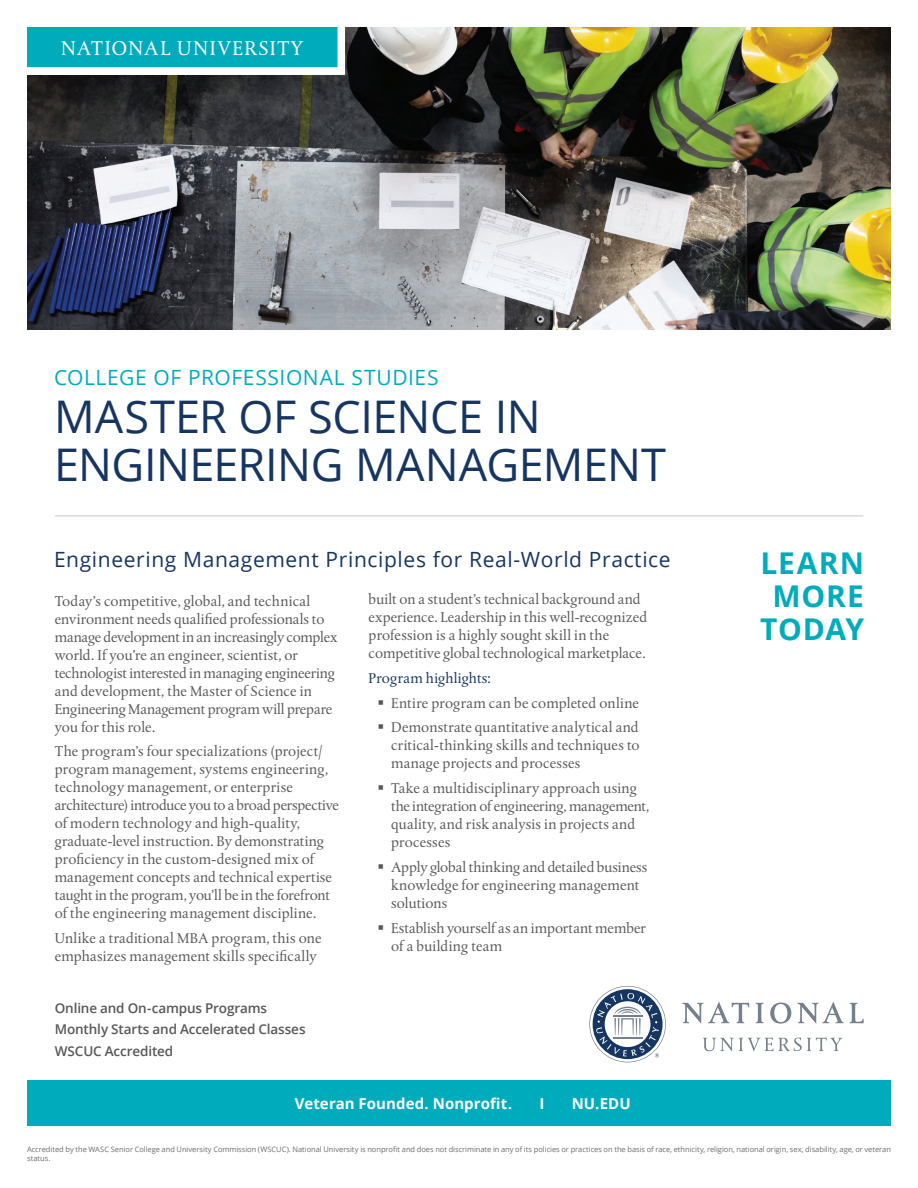
<style>
.page{position:relative;width:918px;height:1188px;background:#fff}
.page>*{position:absolute;margin:0;border:0;box-sizing:border-box;transform-origin:0 0}
.t1{font:45px/48px "Open Sans";letter-spacing:-.01em;color:#163560}
.t2{font:700 30px/33px "Open Sans";letter-spacing:.025em;color:#00acbc;text-align:center}
.t3{font:21px "Open Sans";letter-spacing:.03em;color:#163560}
.t4{font:21px "Open Sans";letter-spacing:.03em;color:#00acbc}
.t5{font:21px "Albertina MT Std";letter-spacing:.065em;color:#fff}
.t6{font:15px/18px "Albertina MT Std";color:#57585a}
.t7{font:700 15px "Open Sans";letter-spacing:.005em;color:#fff}
.t8{font:15px "Albertina MT Std";letter-spacing:.015em;color:#163560}
.t9{font:600 13.5px/21.8px "Open Sans";letter-spacing:-.01em;color:#57585a}
.t10{font:7.5px/9px "Open Sans";letter-spacing:-.005em;color:#6c6d70}
</style>
<div class="page">
<img style="left:27px;top:27px;width:864px;height:302px">
<hr style="left:55px;top:516px;width:808px;height:1px;background:#c9cacc">
<svg style="left:683px;top:1002px;width:66px;height:22px"></svg>
<svg style="left:756px;top:1003px;width:7px;height:20px"></svg>
<svg style="left:770px;top:1003px;width:21px;height:21px"></svg>
<svg style="left:798px;top:1002px;width:46px;height:22px"></svg>
<svg style="left:850px;top:1003px;width:14px;height:20px"></svg>
<svg style="left:703px;top:1038px;width:139px;height:14px"></svg>
<svg style="left:589px;top:986px;width:77px;height:76px"></svg>
<svg style="left:27px;top:27px;width:322px;height:52px;background:#099fad"></svg>
<div style="left:0;top:67px;width:341px;height:8px;background:#fff"></div>
<div style="left:27px;top:1080px;width:864px;height:46px;background:#00acbc"></div>
<h3 class="t5" style="left:61px;top:36px;width:244px">NATIONAL UNIVERSITY</h3>
<h3 class="t4" style="left:54px;top:363px;width:386px">COLLEGE OF PROFESSIONAL STUDIES</h3>
<h1 class="t1" style="left:54px;top:391px;width:614px">MASTER OF SCIENCE IN<br>ENGINEERING MANAGEMENT</h1>
<h3 class="t3" style="left:54px;top:545px;width:618px">Engineering Management Principles for Real-World Practice</h3>
<p class="t6" style="left:55px;top:592px;width:284px">Today’s competitive, global, and technical environment needs qualified professionals to manage development in an increasingly complex world. If you’re an engineer, scientist, or technologist interested in managing engineering and development, the Master of Science in Engineering Management program will prepare you for this role.</p>
<p class="t6" style="left:55px;top:743px;width:286px">The program’s four specializations (project/ program management, systems engineering, technology management, or enterprise architecture) introduce you to a broad perspective of modern technology and high-quality, graduate-level instruction. By demonstrating proficiency in the custom-designed mix of management concepts and technical expertise taught in the program, you’ll be in the forefront of the engineering management discipline.</p>
<p class="t6" style="left:55px;top:929px;width:268px">Unlike a traditional MBA program, this one emphasizes management skills specifically</p>
<p class="t9" style="left:55px;top:997px;width:252px">Online and On-campus Programs<br>Monthly Starts and Accelerated Classes<br>WSCUC Accredited</p>
<p class="t6" style="left:369px;top:590px;width:280px">built on a student’s technical background and experience. Leadership in this well-recognized profession is a highly sought skill in the competitive global technological marketplace.</p>
<p class="t8" style="left:369px;top:669px;width:124px">Program highlights:</p>
<p class="t6" style="left:391px;top:691px;width:249px;line-height:24.8px">Entire program can be completed online<br>Demonstrate quantitative analytical and</p>
<p class="t6" style="left:391px;top:737px;width:250px">critical-thinking skills and techniques to manage projects and processes</p>
<p class="t6" style="left:391px;top:779px;width:260px">Take a multidisciplinary approach using the integration of engineering, management, quality, and risk analysis in projects and processes</p>
<p class="t6" style="left:391px;top:858px;width:258px">Apply global thinking and detailed business knowledge for engineering management solutions</p>
<p class="t6" style="left:391px;top:919px;width:256px">Establish yourself as an important member of a building team</p>
<p class="t7" style="left:295px;top:1093px;width:219px">Veteran Founded. Nonprofit.</p>
<p class="t7" style="left:539px;top:1093px;width:6px">I</p>
<p class="t7" style="left:572px;top:1093px;width:61px">NU.EDU</p>
<h2 class="t2" style="left:760px;top:546px;width:105px">LEARN<br>MORE<br>TODAY</h2>
<p class="t10" style="left:27px;top:1144px;width:866px">Accredited by the WASC Senior College and University Commission (WSCUC). National University is nonprofit and does not discriminate in any of its policies or practices on the basis of race, ethnicity, religion, national origin, sex, disability, age, or veteran status.</p>
</div>
